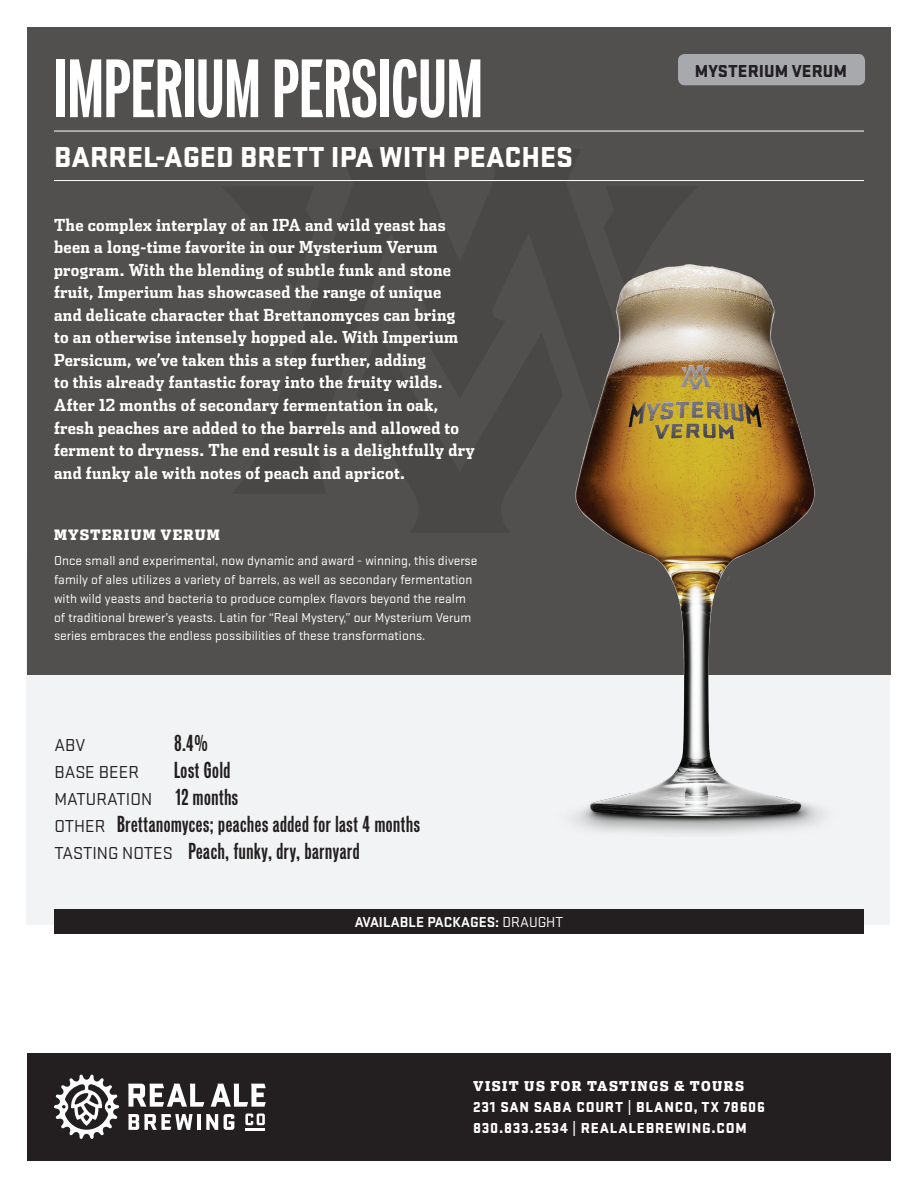
<style>
.page{position:relative;width:918px;height:1188px;background:#fff}
.page>*{position:absolute;margin:0;border:0;box-sizing:border-box;transform-origin:0 0}
.t1{font:75px "Vonnes Bold Comp";color:#fff}
.t2{font:900 30px "Stratum 1";color:#fff}
.t3{font:21px/27px "Vonnes Bold Comp";letter-spacing:.03em;color:#231f20}
.t4{font:18px "Stratum 1";color:#231f20}
.t5{font:900 18px "Stratum 1";letter-spacing:.005em;color:#231f20}
.t6{font:700 16.5px/22.5px "Dispatch Cond";letter-spacing:.02em;color:#fff}
.t7{font:900 15px/21px "Stratum 1";letter-spacing:.05em;color:#fff}
.t8{font:700 15px "Stratum 1";color:#fff}
.t9{font:900 14.25px "Dispatch Cond";letter-spacing:.08em;color:#fff}
.t10{font:13.5px/18.8px "Stratum 1";letter-spacing:.005em;color:#fff}
.t11{font:900 13.5px "Dispatch Cond";letter-spacing:.11em;color:#fff}
.s1{font-family:"Vonnes Bold Comp";font-size:21px}
.s2{font-family:"Stratum 1";font-size:18px}
.s3{font-weight:400}
</style>
<div class="page">
<div style="left:26px;top:560px;width:864px;height:365px;background:#f2f3f4"></div>
<div style="left:27px;top:1053px;width:864px;height:108px;background:#231f20"></div>
<div style="left:27px;top:27px;width:864px;height:648px;background:#524f4f"></div>
<svg style="left:54px;top:1075px;width:65px;height:64px"></svg>
<svg style="left:211px;top:1084px;width:55px;height:23px"></svg>
<svg style="left:128px;top:1084px;width:76px;height:23px"></svg>
<hr style="left:197px;top:1114px;width:4px;height:16px;background:#fff">
<svg style="left:224px;top:1114px;width:10px;height:16px"></svg>
<svg style="left:245px;top:1114px;width:20px;height:11px"></svg>
<hr style="left:245px;top:1128px;width:20px;height:3px;background:#fff">
<svg style="left:128px;top:1114px;width:65px;height:16px"></svg>
<svg style="left:206px;top:1114px;width:12px;height:16px"></svg>
<hr style="left:54px;top:131px;width:810px;height:1px;background:#fff">
<hr style="left:54px;top:180px;width:810px;height:1px;background:#fff">
<div style="left:54px;top:909px;width:810px;height:25px;background:#231f20"></div>
<div style="left:678px;top:54px;width:187px;height:31px;background:#a8a9ad;border-radius:7px"></div>
<img style="left:573px;top:264px;width:250px;height:570px">
<h1 class="t1" style="left:54px;top:42px;width:430px">IMPERIUM PERSICUM</h1>
<h2 class="t2" style="left:54px;top:135px;width:521px">BARREL-AGED BRETT IPA WITH PEACHES</h2>
<p class="t6" style="left:54px;top:213px;width:422px">The complex interplay of an IPA and wild yeast has been a long-time favorite in our Mysterium Verum program. With the blending of subtle funk and stone fruit, Imperium has showcased the range of unique<br>and delicate character that Brettanomyces can bring<br>to an otherwise intensely hopped ale. With Imperium Persicum, we’ve taken this a step further, adding<br>to this already fantastic foray into the fruity wilds.<br>After 12 months of secondary fermentation in oak, fresh peaches are added to the barrels and allowed to ferment to dryness. The end result is a delightfully dry and funky ale with notes of peach and apricot.</p>
<p class="t9" style="left:54px;top:525px;width:167px">MYSTERIUM VERUM</p>
<p class="t10" style="left:54px;top:551px;width:425px">Once small and experimental, now dynamic and award - winning, this diverse family of ales utilizes a variety of barrels, as well as secondary fermentation with wild yeasts and bacteria to produce complex flavors beyond the realm of traditional brewer’s yeasts. Latin for “Real Mystery,” our Mysterium Verum series embraces the endless possibilities of these transformations.</p>
<p class="t4" style="left:54px;top:734px;width:33px">ABV</p>
<p class="t3" style="left:174px;top:729px;width:35px">8.4%</p>
<p class="t4" style="left:54px;top:761px;width:86px">BASE BEER</p>
<p class="t3" style="left:174px;top:756px;width:58px">Lost Gold</p>
<p class="t4" style="left:54px;top:788px;width:185px">MATURATION <span class="s1">12 months</span></p>
<p class="t3" style="left:54px;top:810px;width:367px"><span class="s2">OTHER</span> Brettanomyces; peaches added for last 4 months<br><span class="s2">TASTING NOTES</span> Peach, funky, dry, barnyard</p>
<p class="t8" style="left:355px;top:912px;width:210px">AVAILABLE PACKAGES: <span class="s3">DRAUGHT</span></p>
<p class="t5" style="left:695px;top:57px;width:154px">MYSTERIUM VERUM</p>
<p class="t11" style="left:473px;top:1077px;width:273px">VISIT US FOR TASTINGS &amp; TOURS</p>
<p class="t7" style="left:473px;top:1095px;width:293px">231 SAN SABA COURT | BLANCO, TX 78606<br>830.833.2534 | REALALEBREWING.COM</p>
</div>
